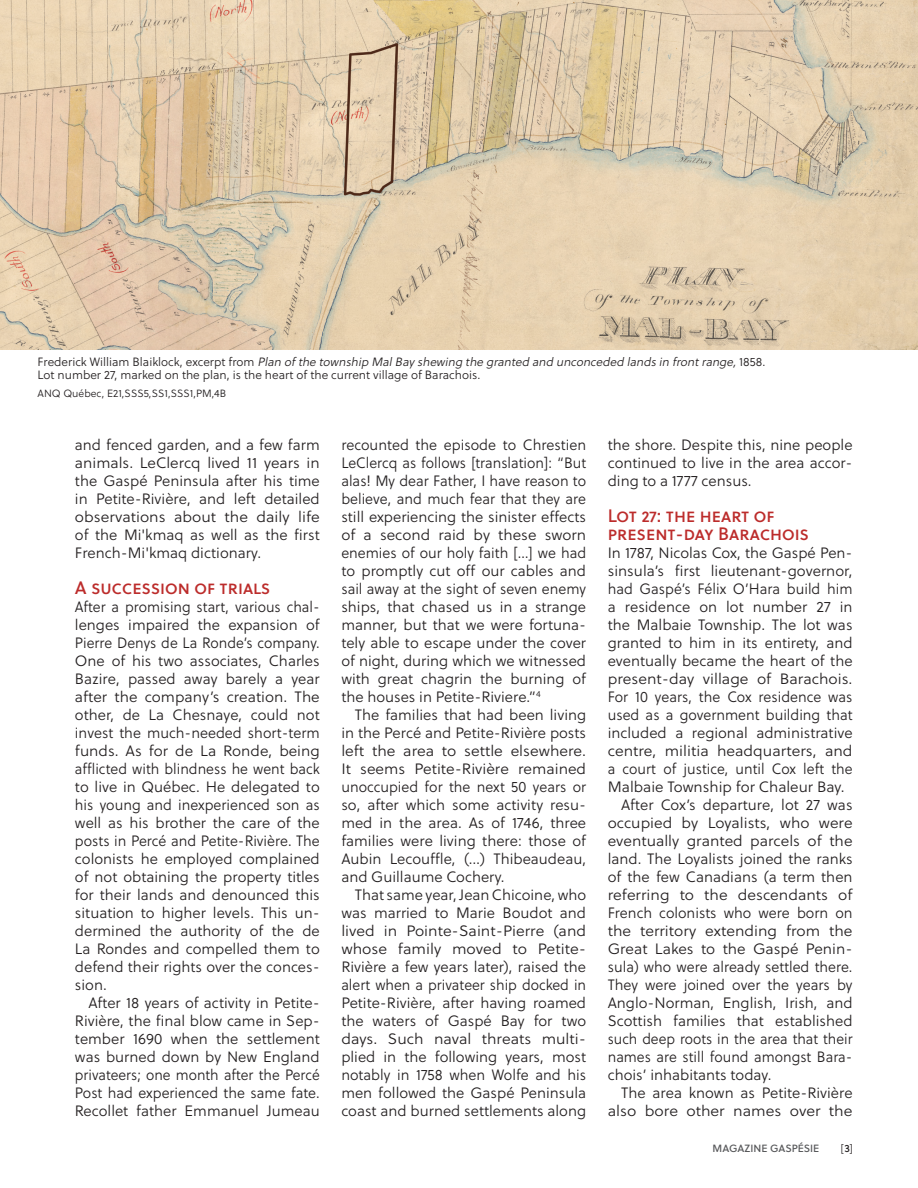
<style>
.page{position:relative;width:918px;height:1188px;background:#fff}
.page>*{position:absolute;margin:0;border:0;box-sizing:border-box;transform-origin:0 0}
.t1{font:18px/18px "Soleil";color:#bc2c2b}
.t2{font:300 15px/18px "Soleil";color:#231f20;text-align:justify}
.t3{font:300 15px/18px "Soleil";color:#231f20;text-align:justify;scale:.95 1}
.t4{font:300 15px "Soleil";color:#231f20;scale:.96 1}
.t5{font:300 15px "Soleil";color:#231f20;scale:1.05 1}
.t6{font:300 15px "Soleil";color:#231f20;scale:1.04 1}
.t7{font:300 15px "Soleil";color:#231f20;scale:.94 1}
.t8{font:300 15px "Soleil";color:#231f20;scale:1.06 1}
.t9{font:300 12px/13.5px "Soleil";color:#231f20}
.t10{font:300 10.5px "Soleil";color:#231f20}
.t11{font:10.5px "Soleil";color:#57585a}
.s1{font-style:italic}
.s2{font-weight:400}
</style>
<div class="page">
<img style="left:1px;top:0;width:917px;height:350px">
<p class="t9" style="left:38px;top:355px;width:729px">F re d e r i c k W i l l i a m B l a i k l o c k, exce r pt fro m <span class="s1">Plan ofthe township MalBay shewing the granted and unconceded landsin frontrange,</span>1 8 5 8 .<br>Lot number 27, marked on the plan, is the heart of the current village of Barachois.</p>
<p class="t10" style="left:38px;top:385px;width:190px">ANQ Québec, E21,SSS5,SS1,SSS1,PM,4B</p>
<p class="t2" style="left:75px;top:436px;width:246px">and fenced garden, and a few farm animals. LeClercq lived 11 years in the Gaspé Peninsula after his time in Petite-Rivière, and left detailed observations about the daily life of the Mi'kmaq as well as the first French-Mi'kmaq dictionary.</p>
<p class="t1" style="left:75px;top:578px;width:197px">A succession of trials</p>
<p class="t3" style="left:75px;top:598px;width:259px">After a promising start, various chal&shy;lenges impaired the expansion of Pierre Denys de La Ronde’s company.<br>One of his two associates, Charles Bazire, passed away barely a year after the company’s creation. The other, de La Chesnaye, could not invest the much-needed short-term funds. As for de La Ronde, being afflicted with blindness he went back to live in Québec. He delegated to his young and inexperienced son as well as his brother the care of the posts in Percé and Petite-Rivière. The colonists he employed complained of not obtaining the property titles for their lands and denounced this situation to higher levels. This un&shy;dermined the authority of the de La Rondes and compelled them to defend their rights over the conces&shy;sion.</p>
<p class="t2" style="left:75px;top:994px;width:246px;text-indent:14px">After 18 years of activity in Petite-Rivière, the final blow came in Sep&shy;tember 1690 when the settlement was burned down by New England privateers; one month after the Percé Post had experienced the same fate.<br>Recollet father Emmanuel Jumeau</p>
<p class="t2" style="left:341px;top:436px;width:246px">recounted the episode to Chrestien LeClercq as follows [translation]: “But alas! My dear Father, I have reason to believe, and much fear that they are still experiencing the sinister effects of a second raid by these sworn enemies of our holy faith […] we had to promptly cut off our cables and sail away at the sight of seven enemy ships, that chased us in a strange manner, but that we were fortuna&shy;tely able to escape under the cover of night, during which we witnessed with great chagrin the burning of the houses in Petite-Riviere.”<sup>4</sup></p>
<p class="t2" style="left:341px;top:706px;width:246px;text-indent:14px">The families that had been living in the Percé and Petite-Rivière posts left the area to settle elsewhere.<br>It seems Petite-Rivière remained unoccupied for the next 50 years or so, after which some activity resu&shy;med in the area. As of 1746, three families were living there: those of Aubin Lecouffle, (…) Thibeaudeau, and Guillaume Cochery.</p>
<p class="t2" style="left:341px;top:886px;width:246px;text-indent:14px">That same year, Jean Chicoine, who was married to Marie Boudot and lived in Pointe-Saint-Pierre (and whose family moved to Petite-Rivière a few years later), raised the alert when a privateer ship docked in Petite-Rivière, after having roamed the waters of Gaspé Bay for two days. Such naval threats multi&shy;plied in the following years, most notably in 1758 when Wolfe and his men followed the Gaspé Peninsula coast and burned settlements along</p>
<p class="t2" style="left:608px;top:436px;width:246px">the shore. Despite this, nine people continued to live in the area accor&shy;ding to a 1777 census.</p>
<p class="t1" style="left:608px;top:506px;width:203px">Lot 27: the heart of present-day Barachois</p>
<p class="t2" style="left:608px;top:544px;width:246px">In 1787, Nicolas Cox, the Gaspé Pen-</p>
<p class="t2" style="left:608px;top:562px;width:246px">sinsula’s first lieutenant-governor,</p>
<p class="t4" style="left:608px;top:578px;width:256px">had Gaspé’s Félix O’Hara build him</p>
<p class="t2" style="left:608px;top:598px;width:246px">a residence on lot number 27 in</p>
<p class="t2" style="left:608px;top:616px;width:246px">the Malbaie Township. The lot was</p>
<p class="t2" style="left:608px;top:634px;width:246px">granted to him in its entirety, and</p>
<p class="t2" style="left:608px;top:652px;width:246px">eventually became the heart of the</p>
<p class="t5" style="left:608px;top:668px;width:235px">present-day village of Barachois.</p>
<p class="t4" style="left:608px;top:686px;width:257px">For 10 years, the Cox residence was</p>
<p class="t4" style="left:608px;top:704px;width:256px">used as a government building that</p>
<p class="t2" style="left:608px;top:724px;width:246px">included a regional administrative</p>
<p class="t5" style="left:608px;top:740px;width:235px">centre, militia headquarters, and</p>
<p class="t3" style="left:608px;top:760px;width:259px">a court of justice, until Cox left the</p>
<p class="t2" style="left:608px;top:778px;width:238px">Malbaie Township for Chaleur Bay.</p>
<p class="t2" style="left:621px;top:796px;width:233px">After Cox’s departure, lot 27 was</p>
<p class="t6" style="left:608px;top:812px;width:237px">occupied by Loyalists, who were</p>
<p class="t6" style="left:608px;top:830px;width:237px">eventually granted parcels of the</p>
<p class="t2" style="left:608px;top:850px;width:246px">land. The Loyalists joined the ranks</p>
<p class="t2" style="left:608px;top:868px;width:246px">of the few Canadians (a term then</p>
<p class="t5" style="left:608px;top:884px;width:235px">referring to the descendants of</p>
<p class="t2" style="left:608px;top:904px;width:246px">French colonists who were born on</p>
<p class="t5" style="left:608px;top:920px;width:235px">the territory extending from the</p>
<p class="t2" style="left:608px;top:940px;width:246px">Great Lakes to the Gaspé Penin-</p>
<p class="t4" style="left:608px;top:956px;width:257px">sula) who were already settled there.</p>
<p class="t2" style="left:608px;top:976px;width:246px">They were joined over the years by</p>
<p class="t2" style="left:608px;top:994px;width:246px">Anglo-Norman, English, Irish, and</p>
<p class="t2" style="left:608px;top:1012px;width:246px">Scottish families that established</p>
<p class="t7" style="left:608px;top:1028px;width:262px">such deep roots in the area that their</p>
<p class="t3" style="left:608px;top:1048px;width:259px">names are still found amongst Bara-</p>
<p class="t2" style="left:608px;top:1066px;width:165px">chois’ inhabitants today.</p>
<p class="t2" style="left:621px;top:1084px;width:233px">The area known as Petite-Rivière</p>
<p class="t8" style="left:608px;top:1100px;width:232px">also bore other names over the</p>
<p class="t11" style="left:713px;top:1140px;width:108px">MAGAZINE GASPÉSIE</p>
<p class="t10" style="left:840px;top:1141px;width:14px">[<span class="s2">3</span>]</p>
</div>
